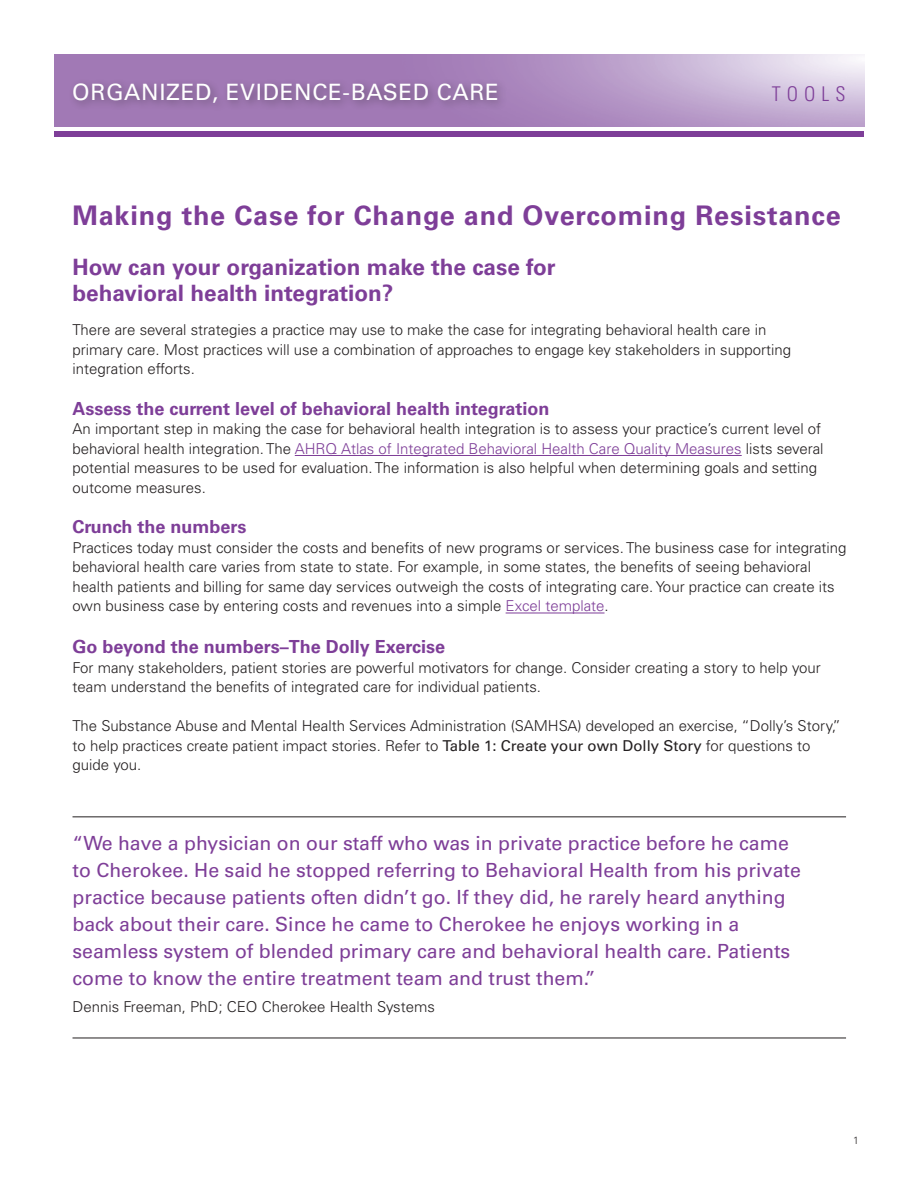
<style>
.page{position:relative;width:918px;height:1188px;background:#fff}
.page>*{position:absolute;margin:0;border:0;box-sizing:border-box;transform-origin:0 0}
.Heading_2{font:700 27px "Univers LT Std";letter-spacing:.03em;color:#7e3e98}
.Heading_2-2{font:700 22.5px/25.5px "Univers LT Std";color:#7e3e98}
.t1{font:22.5px "Univers LT Std";letter-spacing:.03em;color:#fff}
.t2{font:300 condensed 20.25px "Univers LT Std";letter-spacing:.3em;color:#7e3e98}
.Body{font:19.5px/27px "Univers LT Std";color:#7e3e98}
.Heading3{font:700 18px "Univers LT Std";color:#7e3e98}
.Body-2{font:300 15px/19.5px "Univers LT Std";color:#231f20}
.Heading3-2{font:300 15px/19.5px "Univers LT Std";color:#231f20}
.t3{font:300 10.5px "Univers LT Std";color:#231f20}
.s1{color:#7e3e98}
.s2{font-weight:400}
</style>
<div class="page">
<div style="left:54px;top:131px;width:810px;height:5px;background:#7e3e98"></div>
<div style="left:69px;top:79px;width:439px;height:34px;background:#231f20;opacity:.45"></div>
<hr style="left:295px;top:455px;width:447px;height:1px;background:#7e3e98">
<hr style="left:506px;top:613px;width:99px;height:1px;background:#7e3e98">
<hr style="left:73px;top:816px;width:773px;height:1px;background:#231f20">
<hr style="left:73px;top:1038px;width:773px;height:1px;background:#231f20">
<h2 class="t1" style="left:72px;top:78px;width:428px">ORGANIZED, EVIDENCE-BASED CARE</h2>
<h3 class="t2" style="left:772px;top:82px;width:75px">TOOLS</h3>
<p class="Heading_2" style="left:73px;top:199px;width:770px">Making the Case for Change and Overcoming Resistance</p>
<p class="Heading_2-2" style="left:73px;top:255px;width:485px">How can your organization make the case for behavioral health integration?</p>
<p class="Body-2" style="left:73px;top:320px;width:720px">There are several strategies a practice may use to make the case for integrating behavioral health care in primary care. Most practices will use a combination of approaches to engage key stakeholders in supporting integration efforts.</p>
<p class="Heading3" style="left:73px;top:398px;width:479px">Assess the current level of behavioral health integration</p>
<p class="Heading3-2" style="left:73px;top:419px;width:753px">An important step in making the case for behavioral health integration is to assess your practice’s current level of behavioral health integration. The <span class="s1">AHRQ Atlas of Integrated Behavioral Health Care Quality Measures</span> lists several potential measures to be used for evaluation. The information is also helpful when determining goals and setting outcome measures.</p>
<p class="Heading3" style="left:73px;top:517px;width:175px">Crunch the numbers</p>
<p class="Body-2" style="left:73px;top:538px;width:776px">Practices today must consider the costs and benefits of new programs or services. The business case for integrating behavioral health care varies from state to state. For example, in some states, the benefits of seeing behavioral health patients and billing for same day services outweigh the costs of integrating care. Your practice can create its own business case by entering costs and revenues into a simple <span class="s1">Excel template</span>.</p>
<p class="Heading3" style="left:73px;top:637px;width:374px">Go beyond the numbers–The Dolly Exercise</p>
<p class="Body-2" style="left:73px;top:658px;width:750px">For many stakeholders, patient stories are powerful motivators for change. Consider creating a story to help your team understand the benefits of integrated care for individual patients.</p>
<p class="Body-2" style="left:73px;top:716px;width:770px">The Substance Abuse and Mental Health Services Administration (SAMHSA) developed an exercise, “Dolly’s Story,” to help practices create patient impact stories. Refer to <span class="s2">Table 1: Create your own Dolly Story</span> for questions to guide you.</p>
<p class="Body" style="left:73px;top:830px;width:730px">“We have a physician on our staff who was in private practice before he came to Cherokee. He said he stopped referring to Behavioral Health from his private practice because patients often didn’t go. If they did, he rarely heard anything back about their care. Since he came to Cherokee he enjoys working in a seamless system of blended primary care and behavioral health care. Patients come to know the entire treatment team and trust them.”</p>
<p class="Body-2" style="left:73px;top:997px;width:364px">Dennis Freeman, PhD; CEO Cherokee Health Systems</p>
<p class="t3" style="left:853px;top:1133px;width:7px">1</p>
</div>
